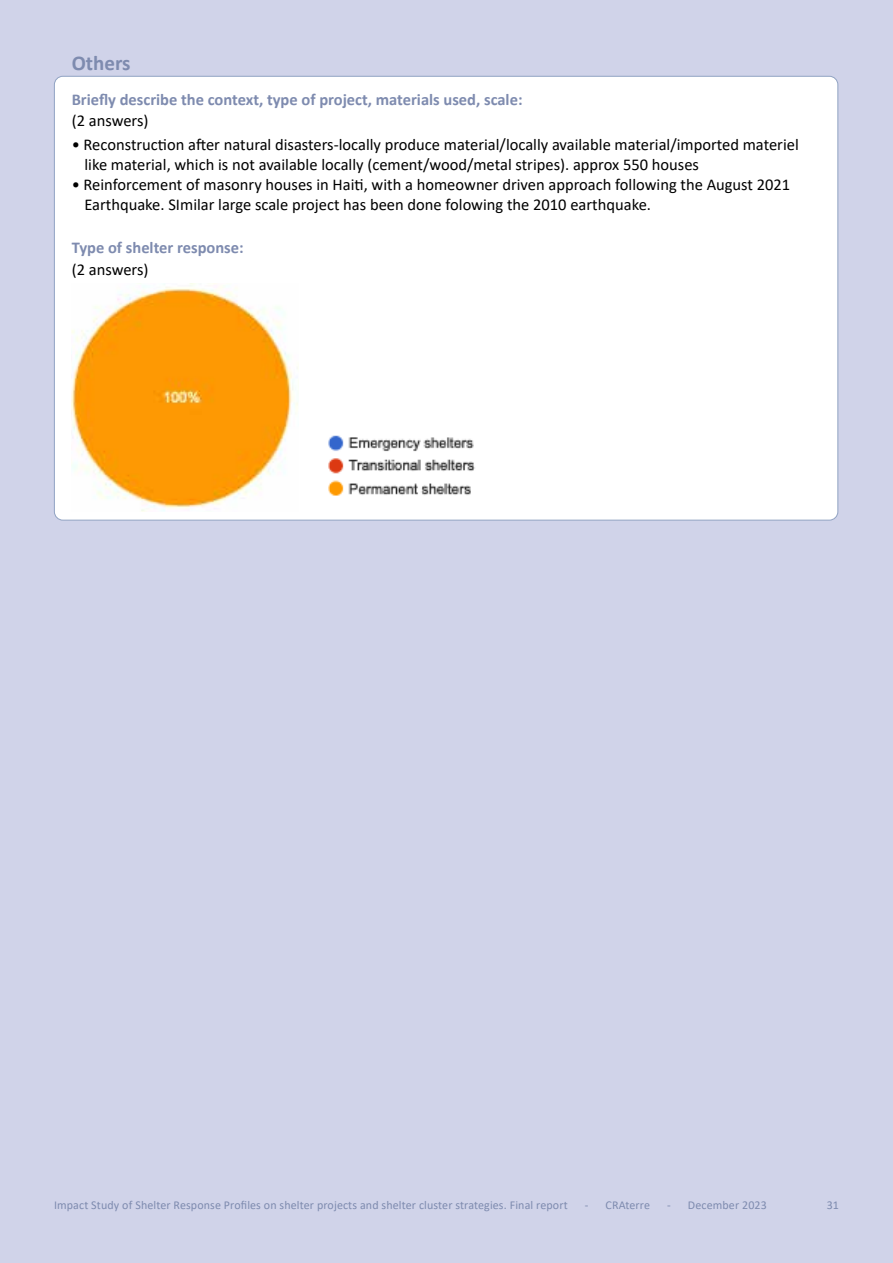
<style>
.page{position:relative;width:893px;height:1263px;background:#d0d3e9}
.page>*{position:absolute;margin:0;border:0;box-sizing:border-box;transform-origin:0 0}
.t1{font:700 21px "Calibri";color:#7e8baf}
.t2{font:16.5px/19.8px "Calibri";color:#000}
.t3{font:700 16.5px "Calibri";color:#7e8baf}
.t4{font:12px "Calibri";letter-spacing:.01em;color:#7e8baf}
</style>
<div class="page">
<div style="left:54px;top:76px;width:784px;height:444px;background:#fff;border-radius:9px"></div>
<img style="left:72px;top:284px;width:226px;height:227px">
<img style="left:328px;top:435px;width:147px;height:61px">
<p class="t1" style="left:72px;top:50px;width:60px">Others</p>
<p class="t3" style="left:72px;top:90px;width:452px">Briefly describe the context, type of project, materials used, scale:</p>
<p class="t2" style="left:72px;top:110px;width:78px">(2 answers)</p>
<p class="t2" style="left:84px;top:135px;width:716px;text-indent:-13px">• Reconstruction after natural disasters-locally produce material/locally available material/imported materiel like material, which is not available locally (cement/wood/metal stripes). approx 550 houses</p>
<p class="t2" style="left:84px;top:174px;width:707px;text-indent:-13px">• Reinforcement of masonry houses in Haiti, with a homeowner driven approach following the August 2021<br>Earthquake. SImilar large scale project has been done folowing the 2010 earthquake.</p>
<p class="t3" style="left:72px;top:238px;width:173px">Type of shelter response:</p>
<p class="t2" style="left:72px;top:259px;width:78px">(2 answers)</p>
<p class="t4" style="left:54px;top:1197px;width:515px">Impact Study of Shelter Response Profiles on shelter projects and shelter cluster strategies. Final report</p>
<p class="t4" style="left:585px;top:1197px;width:67px">- CRAterre</p>
<p class="t4" style="left:667px;top:1197px;width:101px">- December 2023</p>
<p class="t4" style="left:827px;top:1197px;width:14px">31</p>
</div>
